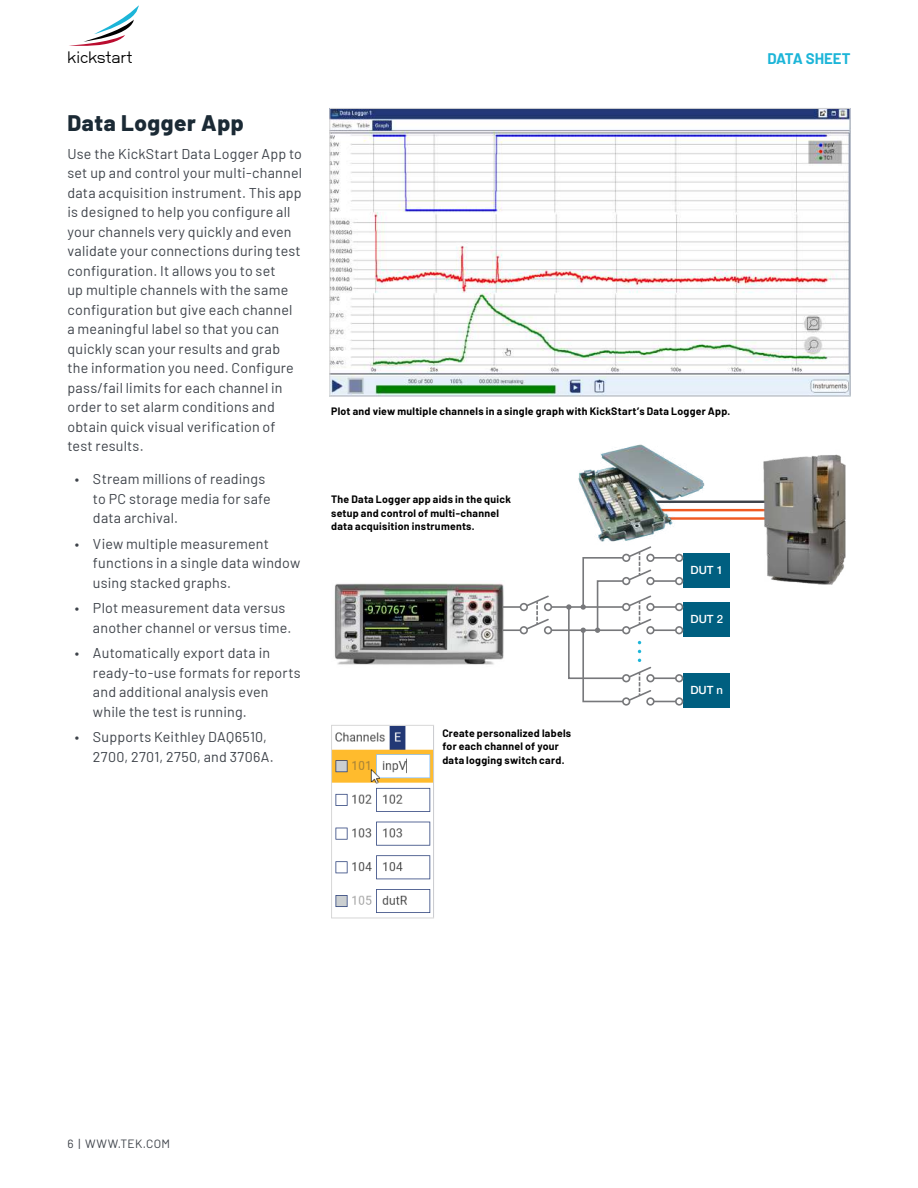
<style>
.page{position:relative;width:918px;height:1188px;background:#fff}
.page>*{position:absolute;margin:0;border:0;box-sizing:border-box;transform-origin:0 0}
.t1{font:800 22.5px "Barlow";letter-spacing:.025em;color:#1b2a35}
.t2{font:16.5px "NB Grotesk";letter-spacing:-.01em;color:#000}
.t3{font:700 15px "Barlow";color:#1cb5d8}
.t4{font:14.25px/19.5px "Barlow";letter-spacing:.015em;color:#3e434a}
.t5{font:12px "Barlow";letter-spacing:.025em;color:#3e434a}
.t6{font:500 11.4px "Helvetica Neue LT Std";color:#fff}
.t7{font:700 10.5px/13.5px "Barlow";letter-spacing:.025em;color:#000}
</style>
<div class="page">
<svg style="left:69px;top:5px;width:70px;height:41px"></svg>
<img style="left:331px;top:110px;width:518px;height:284px">
<div style="left:329px;top:108px;width:522px;height:288px;border:1px solid #d7d7d7"></div>
<img style="left:333px;top:727px;width:99px;height:186px">
<div style="left:331px;top:725px;width:103px;height:193px;border:1px solid #d7d7d7"></div>
<div style="left:683px;top:673px;width:46px;height:35px;background:#005f80"></div>
<div style="left:675px;top:674px;width:8px;height:8px;border:2px solid #77787b;border-radius:50%"></div>
<div style="left:622px;top:697px;width:8px;height:9px;border:2px solid #77787b;border-radius:50%"></div>
<div style="left:646px;top:697px;width:9px;height:9px;border:2px solid #77787b;border-radius:50%"></div>
<div style="left:675px;top:697px;width:8px;height:9px;border:2px solid #77787b;border-radius:50%"></div>
<div style="left:683px;top:602px;width:46px;height:35px;background:#005f80"></div>
<div style="left:675px;top:603px;width:8px;height:8px;border:2px solid #77787b;border-radius:50%"></div>
<div style="left:675px;top:626px;width:8px;height:8px;border:2px solid #77787b;border-radius:50%"></div>
<div style="left:683px;top:553px;width:46px;height:35px;background:#005f80"></div>
<img style="left:334px;top:583px;width:168px;height:82px">
<div style="left:675px;top:554px;width:8px;height:8px;border:2px solid #77787b;border-radius:50%"></div>
<div style="left:675px;top:577px;width:8px;height:8px;border:2px solid #77787b;border-radius:50%"></div>
<svg style="left:502px;top:546px;width:177px;height:157px"></svg>
<hr style="left:647px;top:501px;width:118px;height:2px;background:#3e434a">
<hr style="left:647px;top:509px;width:118px;height:2px;background:#f05a22">
<hr style="left:647px;top:517px;width:118px;height:3px;background:#f05a22">
<img style="left:759px;top:454px;width:87px;height:131px">
<img style="left:578px;top:444px;width:129px;height:98px">
<p class="t2" style="left:67px;top:48px;width:67px">kickstart</p>
<p class="t3" style="left:768px;top:47px;width:84px">DATA SHEET</p>
<h1 class="t1" style="left:68px;top:106px;width:178px">Data Logger App</h1>
<p class="t4" style="left:68px;top:143px;width:236px">Use the KickStart Data Logger App to set up and control your multi-channel data acquisition instrument. This app is designed to help you configure all your channels very quickly and even validate your connections during test configuration. It allows you to set<br>up multiple channels with the same configuration but give each channel a meaningful label so that you can quickly scan your results and grab the information you need. Configure pass/fail limits for each channel in order to set alarm conditions and obtain quick visual verification of test results.</p>
<p class="t4" style="left:93px;top:468px;width:179px;text-indent:-18px">• Stream millions of readings to PC storage media for safe data archival.</p>
<p class="t4" style="left:93px;top:533px;width:209px;text-indent:-18px">• View multiple measurement functions in a single data window using stacked graphs.</p>
<p class="t4" style="left:93px;top:597px;width:200px;text-indent:-18px">• Plot measurement data versus another channel or versus time.</p>
<p class="t4" style="left:93px;top:642px;width:209px;text-indent:-18px">• Automatically export data in ready-to-use formats for reports and additional analysis even while the test is running.</p>
<p class="t4" style="left:93px;top:726px;width:182px;text-indent:-18px">• Supports Keithley DAQ6510,<br>2700, 2701, 2750, and 3706A.</p>
<p class="t7" style="left:331px;top:404px;width:401px">Plot and view multiple channels in a single graph with KickStart’s Data Logger App.</p>
<p class="t7" style="left:331px;top:492px;width:181px">The Data Logger app aids in the quick setup and control of multi-channel data acquisition instruments.</p>
<p class="t7" style="left:442px;top:725px;width:130px">Create personalized labels for each channel of your data logging switch card.</p>
<p class="t6" style="left:690px;top:563px;width:34px">DUT 1</p>
<p class="t6" style="left:690px;top:612px;width:34px">DUT 2</p>
<p class="t6" style="left:690px;top:684px;width:34px">DUT n</p>
<p class="t5" style="left:68px;top:1134px;width:104px">6 | WWW.TEK.COM</p>
</div>
